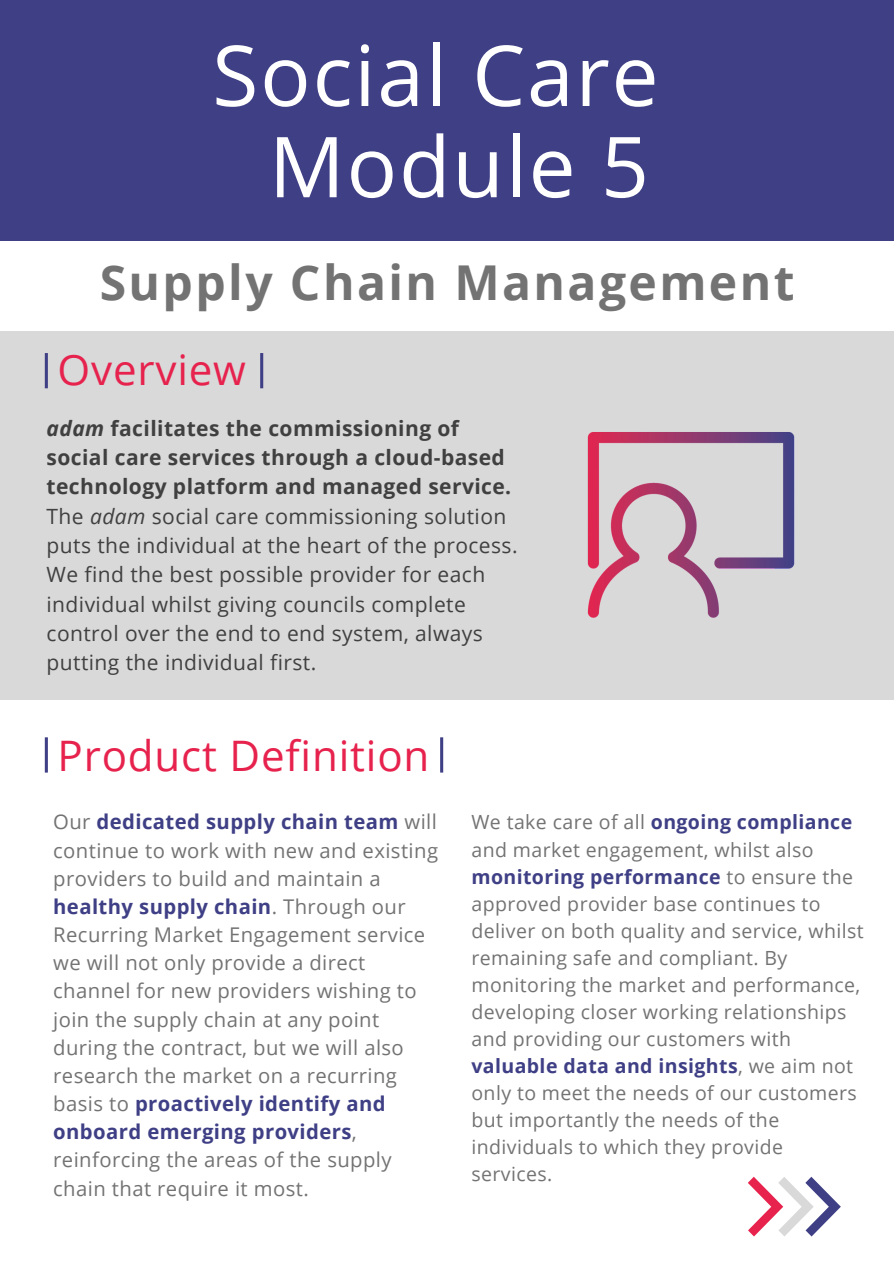
<style>
.page{position:relative;width:894px;height:1264px;background:#fff}
.page>*{position:absolute;margin:0;border:0;box-sizing:border-box;transform-origin:0 0}
.t1{font:84px/91.2px "Open Sans";letter-spacing:.02em;color:#fff;text-align:center}
.t2{font:700 48px "Open Sans";letter-spacing:.05em;color:#737373}
.t3{font:42px "Open Sans";letter-spacing:.02em;color:#e6224d}
.t4{font:21px/29.2px "Open Sans";letter-spacing:.02em;color:#404040}
.t5{font:20.25px/28.2px "Open Sans";letter-spacing:.02em;color:#737373}
.t6{font:19.5px/27px "Open Sans";letter-spacing:.02em;color:#737373}
.s1{font-weight:700;font-style:italic}
.s2{font-weight:700}
.s3{font-style:italic}
.s4{font-weight:700;color:#3f3f86}
</style>
<div class="page">
<div style="left:0;top:0;width:893px;height:240px;background:#3f3f86"></div>
<div style="left:0;top:331px;width:893px;height:368px;background:#d9d9d9"></div>
<img style="left:587px;top:432px;width:208px;height:186px">
<svg style="left:45px;top:353px;width:3px;height:35px"></svg>
<svg style="left:260px;top:353px;width:3px;height:35px"></svg>
<svg style="left:45px;top:737px;width:3px;height:35px"></svg>
<svg style="left:440px;top:737px;width:3px;height:35px"></svg>
<svg style="left:748px;top:1176px;width:92px;height:60px"></svg>
<h1 class="t1" style="left:212px;top:28px;width:448px">Social Care<br>Module 5</h1>
<h2 class="t2" style="left:100px;top:249px;width:696px">Supply Chain Management</h2>
<h3 class="t3" style="left:57px;top:340px;width:190px">Overview</h3>
<p class="t4" style="left:47px;top:413px;width:472px"><span class="s1">adam</span> <span class="s2">facilitates the commissioning of social care services through a cloud-based technology platform and managed service.<br></span>The <span class="s3">adam</span> social care commissioning solution puts the individual at the heart of the process.<br>We find the best possible provider for each individual whilst giving councils complete control over the end to end system, always putting the individual first.</p>
<h3 class="t3" style="left:57px;top:725px;width:373px">Product Definition</h3>
<p class="t5" style="left:53px;top:807px;width:386px">Our <span class="s4">dedicated supply chain team</span> will continue to work with new and existing providers to build and maintain a <span class="s4">healthy supply chain</span>. Through our Recurring Market Engagement service we will not only provide a direct channel for new providers wishing to join the supply chain at any point during the contract, but we will also research the market on a recurring basis to <span class="s4">proactively identify and onboard emerging providers</span>, reinforcing the areas of the supply chain that require it most.</p>
<p class="t6" style="left:471px;top:808px;width:393px">We take care of all <span class="s4">ongoing compliance </span>and market engagement, whilst also <span class="s4">monitoring performance</span> to ensure the approved provider base continues to deliver on both quality and service, whilst remaining safe and compliant. By monitoring the market and performance, developing closer working relationships and providing our customers with <span class="s4">valuable data and insights</span>, we aim not only to meet the needs of our customers but importantly the needs of the individuals to which they provide services.</p>
</div>
